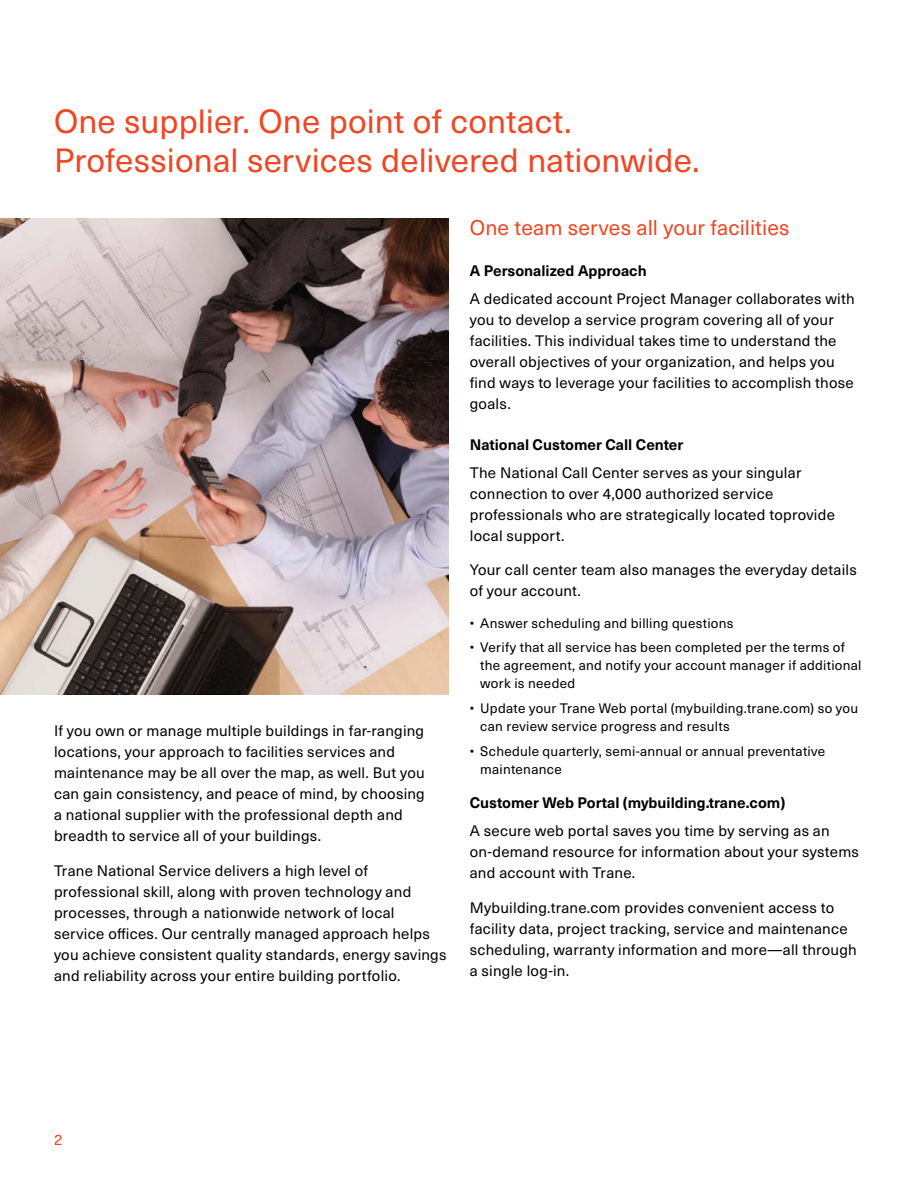
<style>
.page{position:relative;width:918px;height:1188px;background:#fff}
.page>*{position:absolute;margin:0;border:0;box-sizing:border-box;transform-origin:0 0}
.t1{font:33px/39px "Neue Haas Unica W1 G";letter-spacing:.005em;color:#ef4623}
.t2{font:21px "Neue Haas Unica W1 G";letter-spacing:.005em;color:#ef4623}
.t3{font:15px/21px "Neue Haas Unica W1 G";letter-spacing:.015em;color:#000}
.t4{font:700 15px "Neue Haas Unica W1 G";color:#000}
.t5{font:15px "Neue Haas Unica W1 G";color:#ef4623}
.t6{font:13.5px/18px "Neue Haas Unica W1 G";letter-spacing:.02em;color:#000}
</style>
<div class="page">
<img style="left:0;top:219px;width:448px;height:476px">
<h1 class="t1" style="left:54px;top:100px;width:647px">One supplier. One point of contact.<br>Professional services delivered nationwide.</h1>
<p class="t3" style="left:54px;top:720px;width:372px">If you own or manage multiple buildings in far-ranging locations, your approach to facilities services and maintenance may be all over the map, as well. But you can gain consistency, and peace of mind, by choosing a national supplier with the professional depth and breadth to service all of your buildings.</p>
<p class="t3" style="left:54px;top:859px;width:394px">Trane National Service delivers a high level of professional skill, along with proven technology and processes, through a nationwide network of local service offices. Our centrally managed approach helps you achieve consistent quality standards, energy savings and reliability across your entire building portfolio.</p>
<h2 class="t2" style="left:470px;top:212px;width:321px">One team serves all your facilities</h2>
<p class="t4" style="left:470px;top:259px;width:178px">A Personalized Approach</p>
<p class="t3" style="left:470px;top:287px;width:387px">A dedicated account Project Manager collaborates with you to develop a service program covering all of your facilities. This individual takes time to understand the overall objectives of your organization, and helps you find ways to leverage your facilities to accomplish those goals.</p>
<p class="t4" style="left:470px;top:433px;width:215px">National Customer Call Center</p>
<p class="t3" style="left:470px;top:461px;width:367px">The National Call Center serves as your singular connection to over 4,000 authorized service professionals who are strategically located toprovide local support.</p>
<p class="t3" style="left:470px;top:559px;width:389px">Your call center team also manages the everyday details of your account.</p>
<p class="t6" style="left:470px;top:613px;width:265px">• Answer scheduling and billing questions</p>
<p class="t6" style="left:480px;top:638px;width:383px;text-indent:-11px">• Verify that all service has been completed per the terms of the agreement, and notify your account manager if additional work is needed</p>
<p class="t6" style="left:480px;top:699px;width:379px;text-indent:-11px">• Update your Trane Web portal (mybuilding.trane.com) so you can review service progress and results</p>
<p class="t6" style="left:480px;top:741px;width:347px;text-indent:-11px">• Schedule quarterly, semi-annual or annual preventative maintenance</p>
<p class="t4" style="left:470px;top:792px;width:317px">Customer Web Portal (mybuilding.trane.com)</p>
<p class="t3" style="left:470px;top:820px;width:391px">A secure web portal saves you time by serving as an on-demand resource for information about your systems and account with Trane.</p>
<p class="t3" style="left:470px;top:896px;width:389px">Mybuilding.trane.com provides convenient access to facility data, project tracking, service and maintenance scheduling, warranty information and more—all through a single log-in.</p>
<p class="t5" style="left:54px;top:1129px;width:10px">2</p>
</div>
